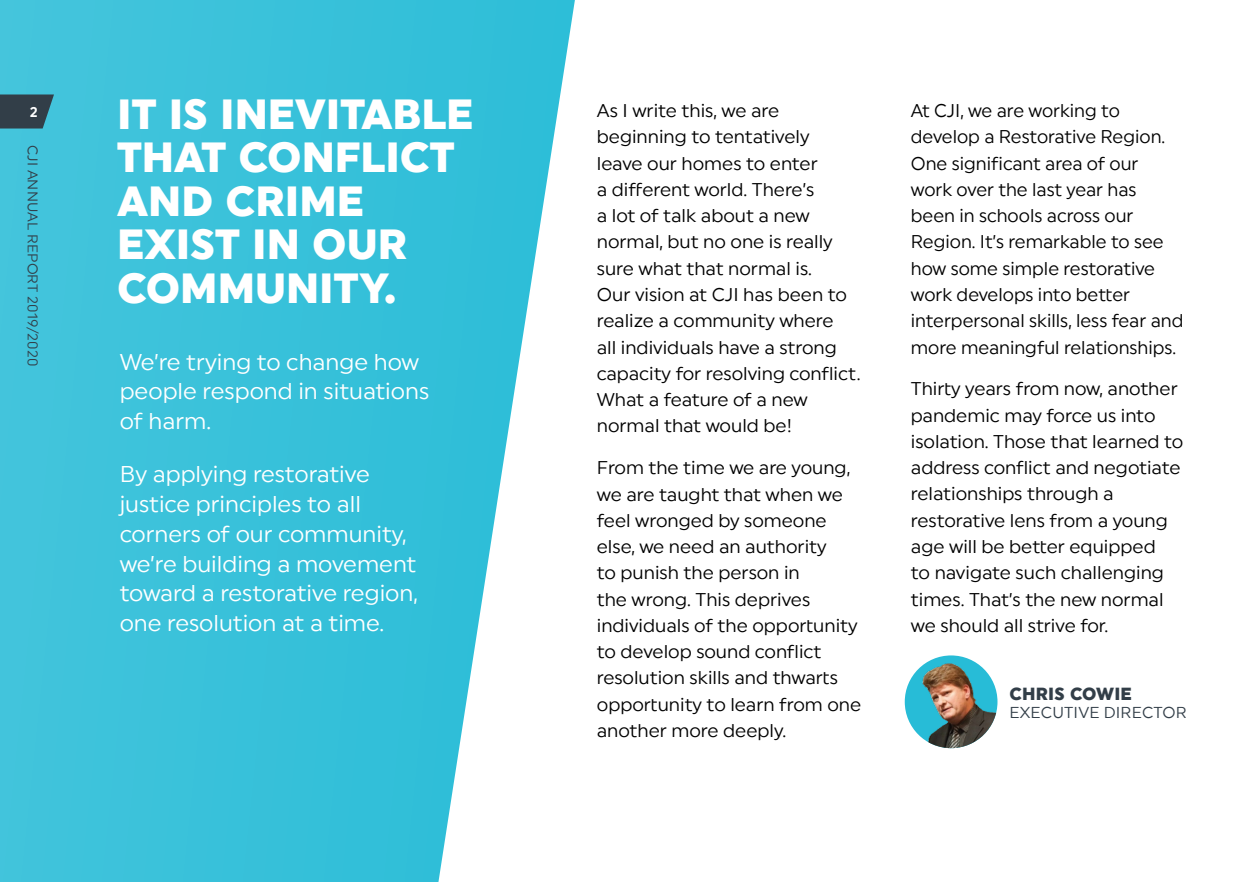
<style>
.page{position:relative;width:1260px;height:882px;background:#fff}
.page>*{position:absolute;margin:0;border:0;box-sizing:border-box;transform-origin:0 0}
.t1{font:900 42px/43.6px "Uniform";color:#fff}
.t2{font:22.75px/29.8px "Uniform Regular 3";color:#fff}
.t3{font:18.38px/26.2px "Uniform Regular 3";color:#000}
.t4{font:900 17.5px "Uniform";letter-spacing:.01em;color:#323e48}
.t5{font:15.75px "Uniform Regular 3";letter-spacing:.01em;color:#323e48}
.t6{font:14px "Uniform Regular 3";letter-spacing:.01em;color:#323e48}
.t7{font:14px "Uniform Regular 2";color:#fff}
</style>
<div class="page">
<svg style="left:0;top:0;width:575px;height:882px;background:#50c8de"></svg>
<img style="left:905px;top:655px;width:93px;height:93px;border-radius:46px">
<svg style="left:0;top:94px;width:54px;height:35px;background:#344f5b"></svg>
<p class="t7" style="left:30px;top:104px;width:9px">2</p>
<p class="t6" style="left:41px;top:145px;width:223px;rotate:90deg">CJI ANNUAL REPORT 2019/2020</p>
<h1 class="t1" style="left:117px;top:92px;width:358px">IT IS INEVITABLE<br>THAT CONFLICT<br>AND CRIME<br>EXIST IN OUR<br>COMMUNITY.</h1>
<p class="t2" style="left:120px;top:346px;width:311px">We’re trying to change how people respond in situations of harm.</p>
<p class="t2" style="left:120px;top:459px;width:300px">By applying restorative justice principles to all corners of our community, we’re building a movement toward a restorative region, one resolution at a time.</p>
<p class="t3" style="left:597px;top:97px;width:265px">As I write this, we are beginning to tentatively<br>leave our homes to enter<br>a different world. There’s<br>a lot of talk about a new normal, but no one is really sure what that normal is.<br>Our vision at CJI has been to realize a community where<br>all individuals have a strong capacity for resolving conflict.<br>What a feature of a new normal that would be!</p>
<p class="t3" style="left:597px;top:454px;width:266px">From the time we are young, we are taught that when we feel wronged by someone else, we need an authority<br>to punish the person in<br>the wrong. This deprives individuals of the opportunity to develop sound conflict resolution skills and thwarts opportunity to learn from one another more deeply.</p>
<p class="t3" style="left:911px;top:97px;width:274px">At CJI, we are working to develop a Restorative Region.<br>One significant area of our work over the last year has been in schools across our<br>Region. It’s remarkable to see how some simple restorative work develops into better interpersonal skills, less fear and more meaningful relationships.</p>
<p class="t3" style="left:911px;top:376px;width:274px">Thirty years from now, another pandemic may force us into isolation. Those that learned to address conflict and negotiate relationships through a restorative lens from a young age will be better equipped<br>to navigate such challenging times. That’s the new normal we should all strive for.</p>
<p class="t4" style="left:1009px;top:684px;width:124px">CHRIS COWIE</p>
<p class="t5" style="left:1009px;top:703px;width:179px">EXECUTIVE DIRECTOR</p>
</div>
